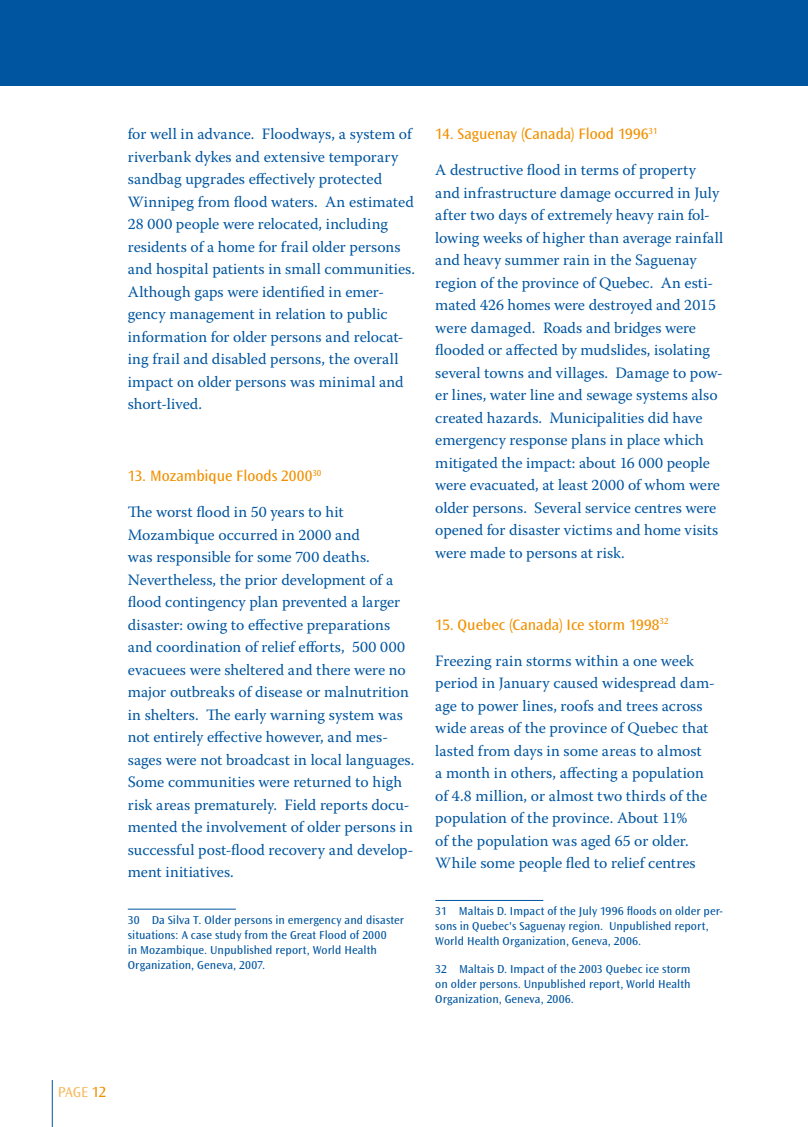
<style>
.page{position:relative;width:808px;height:1127px;background:#fff}
.page>*{position:absolute;margin:0;border:0;box-sizing:border-box;transform-origin:0 0}
.t1{font:15.75px/22.5px "Warnock Pro";color:#0055a0}
.t2{font:15.75px "Ocean Sans Std";letter-spacing:-.005em;color:#f09100}
.t3{font:15.3px "Ocean Sans Std";color:#f09100}
.t4{font:15px "Ocean Sans Std";color:#f6bd66}
.t5{font:12px/15px "Ocean Sans Std";letter-spacing:.005em;color:#0055a0}
</style>
<div class="page">
<hr style="left:52px;top:1080px;width:1px;height:47px;background:#0055a0">
<div style="left:0;top:0;width:808px;height:85px;background:#0055a0"></div>
<hr style="left:128px;top:909px;width:108px;height:1px;background:#0055a0">
<hr style="left:435px;top:900px;width:108px;height:1px;background:#0055a0">
<p class="t1" style="left:128px;top:122px;width:289px">for well in advance. Floodways, a system of riverbank dykes and extensive temporary sandbag upgrades effectively protected Winnipeg from flood waters. An estimated 28 000 people were relocated, including residents of a home for frail older persons and hospital patients in small communities.<br>Although gaps were identified in emer&shy;gency management in relation to public information for older persons and relocat&shy;ing frail and disabled persons, the overall impact on older persons was minimal and short-lived.</p>
<p class="t2" style="left:128px;top:467px;width:195px">13. Mozambique Floods 2000<sup>30</sup></p>
<p class="t1" style="left:128px;top:500px;width:288px">The worst flood in 50 years to hit Mozambique occurred in 2000 and<br>was responsible for some 700 deaths.<br>Nevertheless, the prior development of a flood contingency plan prevented a larger disaster: owing to effective preparations and coordination of relief efforts, 500 000 evacuees were sheltered and there were no major outbreaks of disease or malnutrition in shelters. The early warning system was not entirely effective however, and mes&shy;sages were not broadcast in local languages.<br>Some communities were returned to high risk areas prematurely. Field reports docu&shy;mented the involvement of older persons in successful post-flood recovery and develop&shy;ment initiatives.</p>
<p class="t5" style="left:128px;top:913px;width:278px">30 Da Silva T. Older persons in emergency and disaster situations: A case study from the Great Flood of 2000<br>in Mozambique. Unpublished report, World Health Organization, Geneva, 2007.</p>
<p class="t2" style="left:435px;top:125px;width:224px">14. Saguenay (Canada) Flood 1996<sup>31</sup></p>
<p class="t1" style="left:435px;top:158px;width:289px">A destructive flood in terms of property and infrastructure damage occurred in July after two days of extremely heavy rain fol&shy;lowing weeks of higher than average rainfall and heavy summer rain in the Saguenay region of the province of Quebec. An esti&shy;mated 426 homes were destroyed and 2015 were damaged. Roads and bridges were flooded or affected by mudslides, isolating several towns and villages. Damage to pow&shy;er lines, water line and sewage systems also created hazards. Municipalities did have emergency response plans in place which mitigated the impact: about 16 000 people were evacuated, at least 2000 of whom were older persons. Several service centres were opened for disaster victims and home visits were made to persons at risk.</p>
<p class="t2" style="left:435px;top:616px;width:235px">15. Quebec (Canada) I ce storm 1998<sup>32</sup></p>
<p class="t1" style="left:435px;top:649px;width:281px">Freezing rain storms within a one week period in January caused widespread dam&shy;age to power lines, roofs and trees across wide areas of the province of Quebec that lasted from days in some areas to almost<br>a month in others, affecting a population of 4.8 million, or almost two thirds of the population of the province. About 11%<br>of the population was aged 65 or older.<br>While some people fled to relief centres</p>
<p class="t5" style="left:435px;top:904px;width:289px">31 Maltais D. I mpact of the July 1996 floods on older per&shy;sons in Quebec's Saguenay region. Unpublished report,<br>World Health Organization, Geneva, 2006.</p>
<p class="t5" style="left:435px;top:962px;width:257px;text-align:justify">32 Maltais D. I mpact of the 2003 Quebec ice storm on older persons. Unpublished report, World Health Organization, Geneva, 2006.</p>
<p class="t4" style="left:58px;top:1084px;width:9px">PAGE</p>
<p class="t3" style="left:92px;top:1084px;width:16px">12</p>
</div>
